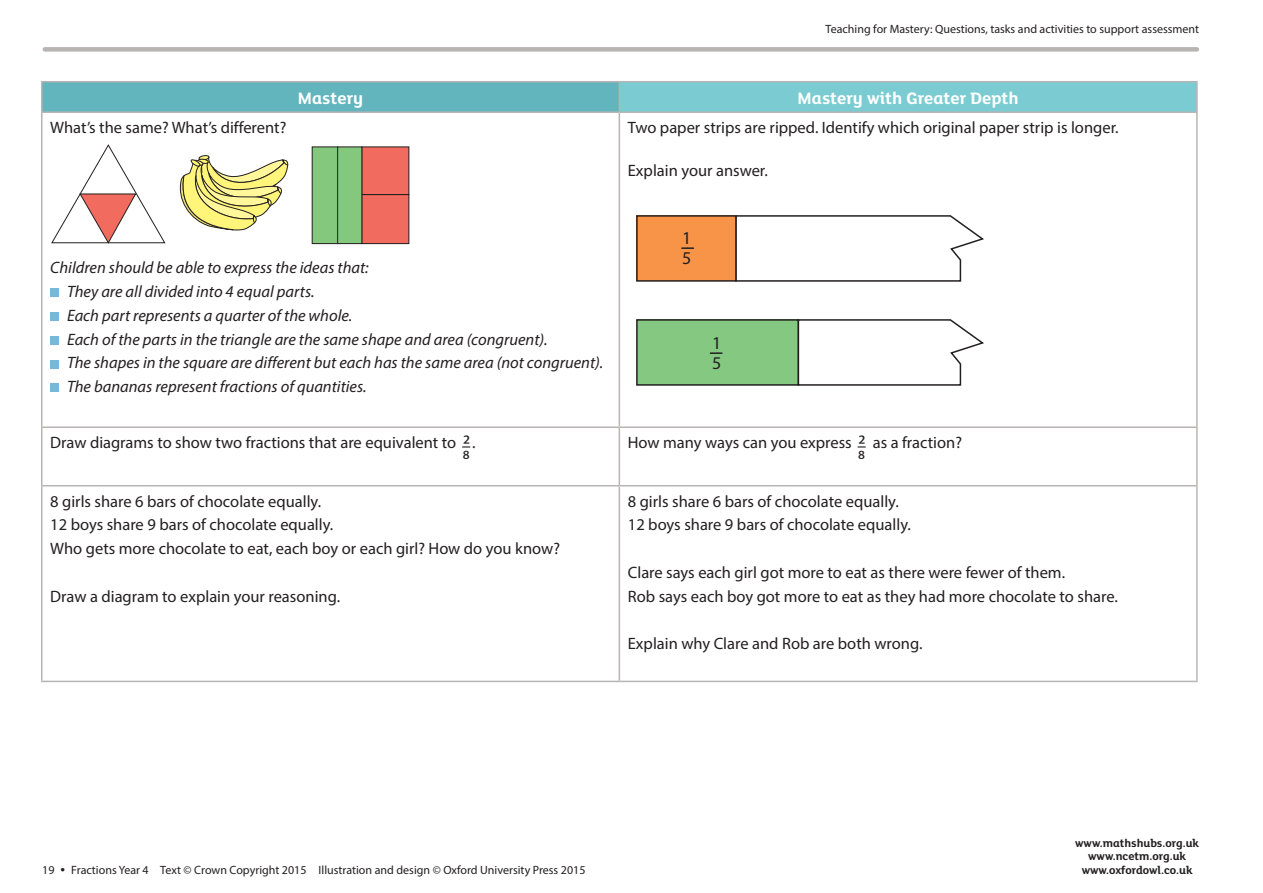
<style>
.page{position:relative;width:1263px;height:893px;background:#fff}
.page>*{position:absolute;margin:0;border:0;box-sizing:border-box;transform-origin:0 0}
.t1{font:700 18px "FS Lola Primary";color:#fff}
.t2{font:18px/20px "Myriad Pro";color:#231f20}
.t3{font:16.5px/23.7px "Myriad Pro";color:#231f20}
.t4{font:italic 16.5px/23.7px "Myriad Pro";color:#231f20}
.t5{font:12px "Myriad Pro";color:#231f20}
.t6{font:700 12px/13.5px "FS Lola Primary";color:#231f20;text-align:center}
.s1{font-size:21px}
.s2{font-size:16.5px}
</style>
<div class="page">
<div style="left:45px;top:47px;width:1152px;height:5px;background:#b8b4b3"></div>
<div style="left:42px;top:82px;width:577px;height:30px;background:#62b5bd"></div>
<div style="left:619px;top:82px;width:578px;height:30px;background:#7accd2"></div>
<hr style="left:41px;top:81px;width:578px;height:1px;background:#b8b4b3">
<hr style="left:619px;top:81px;width:579px;height:1px;background:#b8b4b3">
<svg style="left:619px;top:82px;width:1px;height:29px"></svg>
<hr style="left:41px;top:111px;width:578px;height:2px;background:#b8b4b3">
<hr style="left:619px;top:111px;width:579px;height:2px;background:#b8b4b3">
<hr style="left:619px;top:113px;width:1px;height:313px;background:#b8b4b3">
<hr style="left:41px;top:426px;width:578px;height:2px;background:#b8b4b3">
<hr style="left:619px;top:426px;width:579px;height:2px;background:#b8b4b3">
<hr style="left:619px;top:428px;width:1px;height:57px;background:#b8b4b3">
<hr style="left:41px;top:485px;width:578px;height:1px;background:#b8b4b3">
<hr style="left:619px;top:485px;width:579px;height:1px;background:#b8b4b3">
<hr style="left:619px;top:486px;width:1px;height:195px;background:#b8b4b3">
<hr style="left:41px;top:681px;width:578px;height:1px;background:#b8b4b3">
<hr style="left:619px;top:681px;width:579px;height:1px;background:#b8b4b3">
<hr style="left:41px;top:82px;width:2px;height:29px;background:#b8b4b3">
<hr style="left:1196px;top:82px;width:2px;height:29px;background:#b8b4b3">
<hr style="left:41px;top:113px;width:2px;height:313px;background:#b8b4b3">
<hr style="left:1196px;top:113px;width:2px;height:313px;background:#b8b4b3">
<hr style="left:41px;top:428px;width:2px;height:57px;background:#b8b4b3">
<hr style="left:1196px;top:428px;width:2px;height:57px;background:#b8b4b3">
<hr style="left:41px;top:486px;width:2px;height:195px;background:#b8b4b3">
<hr style="left:1196px;top:486px;width:2px;height:195px;background:#b8b4b3">
<svg style="left:51px;top:144px;width:115px;height:100px"></svg>
<div style="left:362px;top:147px;width:47px;height:48px;background:#f26b5f"></div>
<div style="left:362px;top:195px;width:47px;height:49px;background:#f26b5f"></div>
<div style="left:361px;top:194px;width:48px;height:50px;border:1px solid #231f20"></div>
<div style="left:312px;top:147px;width:26px;height:97px;background:#84c87d"></div>
<div style="left:312px;top:147px;width:26px;height:97px;border:1px solid #231f20"></div>
<div style="left:338px;top:147px;width:24px;height:97px;background:#84c87d"></div>
<div style="left:337px;top:147px;width:25px;height:97px;border:1px solid #231f20"></div>
<svg style="left:179px;top:155px;width:110px;height:76px"></svg>
<div style="left:50px;top:289px;width:9px;height:8px;background:#79b6da"></div>
<div style="left:50px;top:312px;width:9px;height:9px;background:#79b6da"></div>
<div style="left:50px;top:336px;width:9px;height:9px;background:#79b6da"></div>
<div style="left:50px;top:360px;width:9px;height:8px;background:#79b6da"></div>
<div style="left:50px;top:384px;width:9px;height:8px;background:#79b6da"></div>
<svg style="left:737px;top:215px;width:247px;height:67px"></svg>
<div style="left:637px;top:216px;width:99px;height:65px;background:#f79447"></div>
<div style="left:636px;top:215px;width:101px;height:67px;border:2px solid #231f20"></div>
<div style="left:637px;top:320px;width:161px;height:65px;background:#84c882"></div>
<div style="left:636px;top:319px;width:163px;height:67px;border:2px solid #231f20"></div>
<svg style="left:797px;top:319px;width:187px;height:67px"></svg>
<svg style="left:681px;top:247px;width:13px;height:2px"></svg>
<svg style="left:710px;top:352px;width:12px;height:2px"></svg>
<svg style="left:462px;top:446px;width:8px;height:2px"></svg>
<svg style="left:857px;top:446px;width:9px;height:2px"></svg>
<p class="t5" style="left:826px;top:21px;width:375px">Teaching for Mastery: Questions, tasks and activities to support assessment</p>
<p class="t3" style="left:50px;top:115px;width:238px">What’s the same? What’s different?</p>
<p class="t1" style="left:298px;top:85px;width:67px">Mastery</p>
<p class="t1" style="left:798px;top:85px;width:222px">Mastery with Greater Depth</p>
<p class="t3" style="left:628px;top:115px;width:492px">Two paper strips are ripped. Identify which original paper strip is longer.</p>
<p class="t3" style="left:628px;top:159px;width:141px">Explain your answer.</p>
<p class="t4" style="left:67px;top:256px;width:538px;text-indent:-17px">Children should be able to express the ideas that:<br>They are all divided into 4 equal parts.<br>Each part represents a quarter of the whole.<br>Each of the parts in the triangle are the same shape and area (congruent).<br>The shapes in the square are different but each has the same area (not congruent).<br>The bananas represent fractions of quantities.</p>
<p class="t2" style="left:682px;top:228px;width:11px">1<br>5</p>
<p class="t2" style="left:712px;top:333px;width:11px">1<br>5</p>
<p class="t3" style="left:50px;top:431px;width:427px">Draw diagrams to show two fractions that are equivalent to <span class="s1">28</span>.</p>
<p class="t3" style="left:628px;top:431px;width:336px">How many ways can you express <span class="s1">28</span> as a fraction?</p>
<p class="t3" style="left:50px;top:489px;width:511px">8 girls share 6 bars of chocolate equally.<br>12 boys share 9 bars of chocolate equally.<br>Who gets more chocolate to eat, each boy or each girl? How do you know?</p>
<p class="t3" style="left:50px;top:584px;width:291px">Draw a diagram to explain your reasoning.</p>
<p class="t3" style="left:628px;top:489px;width:285px">8 girls share 6 bars of chocolate equally.<br>12 boys share 9 bars of chocolate equally.</p>
<p class="t3" style="left:628px;top:560px;width:491px">Clare says each girl got more to eat as there were fewer of them.<br>Rob says each boy got more to eat as they had more chocolate to share.</p>
<p class="t3" style="left:628px;top:631px;width:296px">Explain why Clare and Rob are both wrong.</p>
<p class="t5" style="left:42px;top:862px;width:545px">19 <span class="s2">•</span> Fractions Year 4 Text © Crown Copyright 2015 Illustration and design © Oxford University Press 2015</p>
<p class="t6" style="left:1075px;top:835px;width:125px">www.mathshubs.org.uk www.ncetm.org.uk www.oxfordowl.co.uk</p>
</div>
